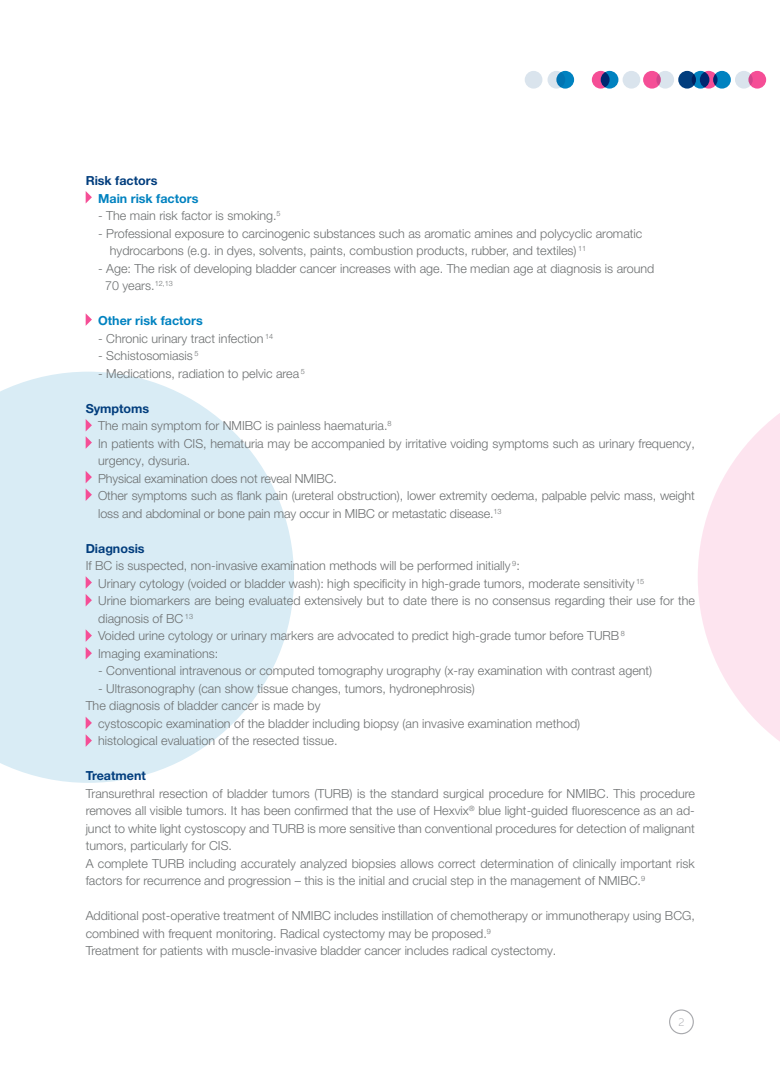
<style>
.page{position:relative;width:780px;height:1088px;background:#fff}
.page>*{position:absolute;margin:0;border:0;box-sizing:border-box;transform-origin:0 0}
.copy_tab{font:300 12.5px/17.5px "Helvetica Neue LT Pro";color:#6c6f70}
.copy___justification{font:300 12.5px/17.5px "Helvetica Neue LT Pro";color:#6c6f70}
.copy___justification-2{font:700 12.5px "Helvetica Neue LT Pro";color:#013d7d}
.copy_tab-2{font:700 12.5px "Helvetica Neue LT Pro";color:#0082c0}
.t1{font:300 11.25px "Houschka Pro";color:#a8a9ad}
.s1{color:#6c6d70}
</style>
<div class="page">
<svg style="left:669px;top:1009px;width:24px;height:25px"></svg>
<svg style="left:0;top:372px;width:294px;height:411px;fill:#d9ecf5"></svg>
<svg style="left:698px;top:413px;width:82px;height:328px;fill:#fde4ef"></svg>
<div style="left:591px;top:71px;width:18px;height:18px;background:#f54e96;border-radius:50%"></div>
<div style="left:643px;top:71px;width:17px;height:18px;background:#f54e96;border-radius:50%"></div>
<svg style="left:699px;top:71px;width:18px;height:18px"></svg>
<div style="left:748px;top:71px;width:18px;height:18px;background:#f54e96;border-radius:50%"></div>
<svg style="left:600px;top:71px;width:18px;height:18px"></svg>
<svg style="left:656px;top:71px;width:18px;height:18px"></svg>
<div style="left:547px;top:71px;width:18px;height:18px;background:#dae4ed;border-radius:50%"></div>
<svg style="left:713px;top:71px;width:17px;height:18px"></svg>
<svg style="left:691px;top:71px;width:18px;height:18px"></svg>
<svg style="left:556px;top:71px;width:18px;height:18px"></svg>
<div style="left:622px;top:71px;width:18px;height:18px;background:#dae4ed;border-radius:50%"></div>
<svg style="left:678px;top:71px;width:18px;height:18px"></svg>
<div style="left:735px;top:71px;width:17px;height:18px;background:#dae4ed;border-radius:50%"></div>
<div style="left:524px;top:71px;width:18px;height:18px;background:#dae4ed;border-radius:50%"></div>
<svg style="left:86px;top:191px;width:6px;height:12px"></svg>
<svg style="left:86px;top:314px;width:6px;height:12px"></svg>
<svg style="left:86px;top:419px;width:6px;height:30px"></svg>
<svg style="left:86px;top:471px;width:6px;height:30px"></svg>
<svg style="left:86px;top:576px;width:6px;height:30px"></svg>
<svg style="left:86px;top:629px;width:6px;height:30px"></svg>
<svg style="left:86px;top:717px;width:6px;height:30px"></svg>
<p class="copy___justification-2" style="left:86px;top:173px;width:73px">Risk factors</p>
<p class="copy_tab-2" style="left:98px;top:190px;width:102px">Main risk factors</p>
<p class="copy_tab" style="left:98px;top:207px;width:184px"><span class="s1">-</span> The main risk factor is smoking.<sup>5</sup></p>
<p class="copy_tab" style="left:98px;top:224px;width:545px">- Professional exposure to carcinogenic substances such as aromatic amines and polycyclic aromatic</p>
<p class="copy_tab" style="left:110px;top:242px;width:478px">hydrocarbons (e.g. in dyes, solvents, paints, combustion products, rubber, and textiles) <sup>11</sup></p>
<p class="copy_tab" style="left:98px;top:259px;width:557px">- Age: The risk of developing bladder cancer increases with age. The median age at diagnosis is around</p>
<p class="copy_tab" style="left:105px;top:277px;width:69px">70 years.<sup>12,13</sup></p>
<p class="copy_tab-2" style="left:98px;top:313px;width:106px">Other risk factors</p>
<p class="copy_tab" style="left:98px;top:329px;width:176px">- Chronic urinary tract infection <sup>14</sup></p>
<p class="copy_tab" style="left:98px;top:347px;width:102px">- Schistosomiasis <sup>5</sup></p>
<p class="copy_tab" style="left:98px;top:364px;width:208px">- Medications, radiation to pelvic area <sup>5</sup></p>
<p class="copy___justification-2" style="left:86px;top:400px;width:65px">Symptoms</p>
<p class="copy_tab" style="left:98px;top:417px;width:295px">The main symptom for NMIBC is painless haematuria.<sup>8</sup></p>
<p class="copy_tab" style="left:98px;top:434px;width:598px">In patients with CIS, hematuria may be accompanied by irritative voiding symptoms such as urinary frequency, urgency, dysuria.</p>
<p class="copy_tab" style="left:98px;top:469px;width:240px">Physical examination does not reveal NMIBC.</p>
<p class="copy_tab" style="left:98px;top:487px;width:598px">Other symptoms such as flank pain (ureteral obstruction), lower extremity oedema, palpable pelvic mass, weight loss and abdominal or bone pain may occur in MIBC or metastatic disease.<sup>13</sup></p>
<p class="copy___justification-2" style="left:86px;top:540px;width:61px">Diagnosis</p>
<p class="copy___justification" style="left:86px;top:557px;width:435px">If BC is suspected, non-invasive examination methods will be performed initially <sup>9</sup>:</p>
<p class="copy_tab" style="left:98px;top:574px;width:547px">Urinary cytology (voided or bladder wash): high specificity in high-grade tumors, moderate sensitivity <sup>15</sup></p>
<p class="copy_tab" style="left:98px;top:592px;width:598px">Urine biomarkers are being evaluated extensively but to date there is no consensus regarding their use for the diagnosis of BC <sup>13</sup></p>
<p class="copy_tab" style="left:98px;top:627px;width:528px">Voided urine cytology or urinary markers are advocated to predict high-grade tumor before TURB <sup>8</sup></p>
<p class="copy_tab" style="left:98px;top:644px;width:122px">Imaging examinations:</p>
<p class="copy_tab" style="left:98px;top:662px;width:555px">- Conventional intravenous or computed tomography urography (x-ray examination with contrast agent)</p>
<p class="copy_tab" style="left:98px;top:679px;width:378px">- Ultrasonography (can show tissue changes, tumors, hydronephrosis)</p>
<p class="copy___justification" style="left:86px;top:697px;width:236px">The diagnosis of bladder cancer is made by</p>
<p class="copy_tab" style="left:98px;top:714px;width:483px">cystoscopic examination of the bladder including biopsy (an invasive examination method)</p>
<p class="copy_tab" style="left:98px;top:732px;width:241px">histological evaluation of the resected tissue.</p>
<p class="copy___justification-2" style="left:86px;top:768px;width:62px">Treatment</p>
<p class="copy___justification" style="left:86px;top:784px;width:610px;text-align:justify">Transurethral resection of bladder tumors (TURB) is the standard surgical procedure for NMIBC. This procedure removes all visible tumors. It has been confirmed that the use of Hexvix<sup>®</sup> blue light-guided fluorescence as an ad&shy;junct to white light cystoscopy and TURB is more sensitive than conventional procedures for detection of malignant tumors, particularly for CIS.</p>
<p class="copy___justification" style="left:86px;top:854px;width:610px">A complete TURB including accurately analyzed biopsies allows correct determination of clinically important risk factors for recurrence and progression – this is the initial and crucial step in the management of NMIBC.<sup>9</sup></p>
<p class="copy___justification" style="left:86px;top:907px;width:610px">Additional post-operative treatment of NMIBC includes instillation of chemotherapy or immunotherapy using BCG, combined with frequent monitoring. Radical cystectomy may be proposed.<sup>9</sup></p>
<p class="copy___justification" style="left:86px;top:942px;width:472px">Treatment for patients with muscle-invasive bladder cancer includes radical cystectomy.</p>
<p class="t1" style="left:678px;top:1014px;width:8px">2</p>
</div>
